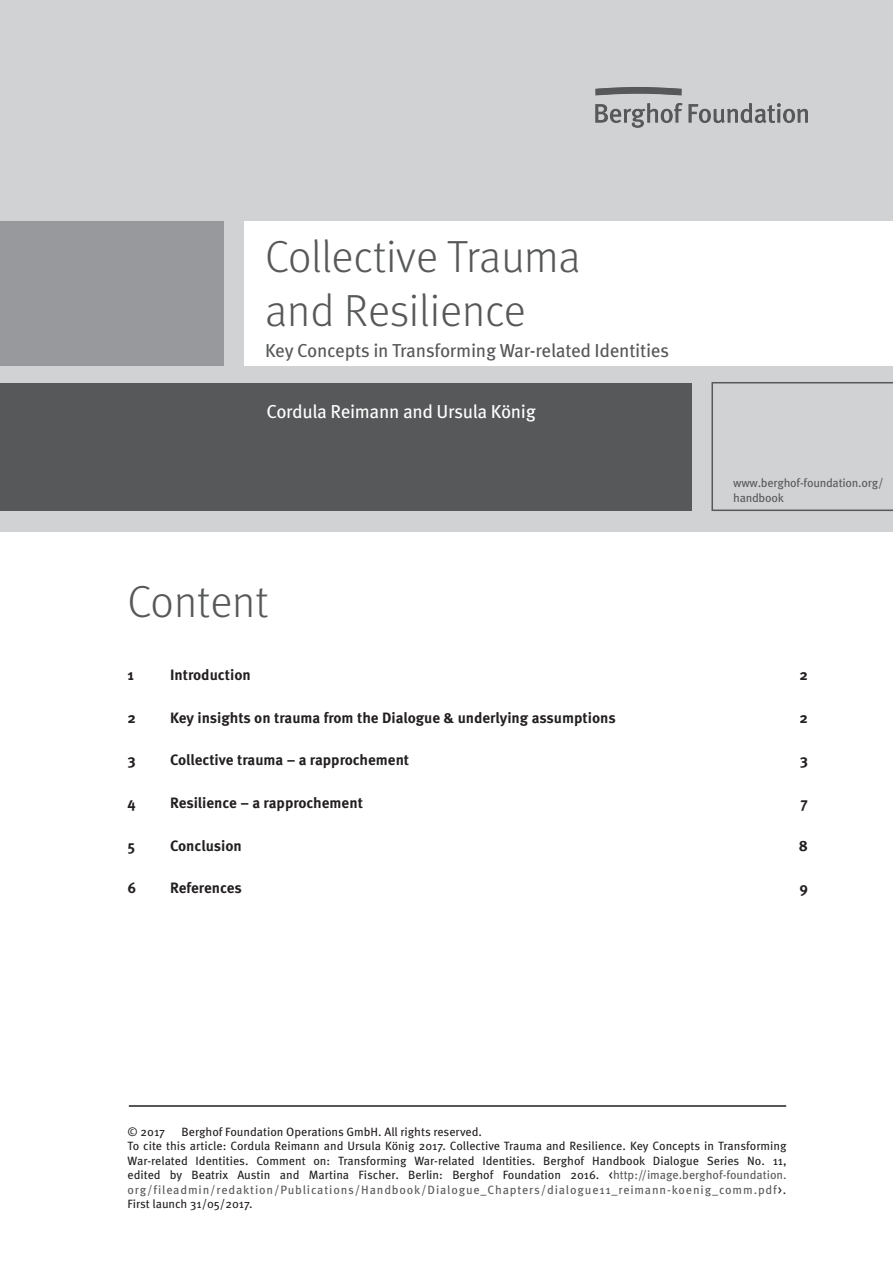
<style>
.page{position:relative;width:893px;height:1263px;background:#fff}
.page>*{position:absolute;margin:0;border:0;box-sizing:border-box;transform-origin:0 0}
.t1{font:300 45px/54px "Meta Pro";color:#57585a}
.t2{font:18.75px "Meta Pro";letter-spacing:-.015em;color:#57585a}
.t3{font:18.75px "Meta Pro";letter-spacing:-.015em;color:#fff}
.t4{font:700 15px "Meta OT";color:#231f20}
.t5{font:12px/14.4px "Meta Pro";color:#231f20}
.t6{font:12px/14.4px "Meta Pro";letter-spacing:-.015em;color:#57585a}
.s1{color:#57585a}
</style>
<div class="page">
<div style="left:0;top:0;width:893px;height:531px;background:#d1d2d4"></div>
<div style="left:0;top:383px;width:691px;height:127px;background:#57585a"></div>
<div style="left:244px;top:221px;width:649px;height:145px;background:#fff"></div>
<svg style="left:711px;top:382px;width:182px;height:129px"></svg>
<div style="left:0;top:221px;width:223px;height:145px;background:#97999c"></div>
<svg style="left:595px;top:103px;width:213px;height:25px"></svg>
<svg style="left:595px;top:87px;width:87px;height:8px"></svg>
<img style="left:128px;top:1106px;width:659px;height:1px">
<h1 class="t1" style="left:265px;top:227px;width:317px">Collective Trauma and Resilience</h1>
<h2 class="t2" style="left:265px;top:336px;width:406px">Key Concepts in Transforming War-related Identities</h2>
<h2 class="t3" style="left:266px;top:397px;width:271px">Cordula Reimann and Ursula König</h2>
<h1 class="t1" style="left:128px;top:572px;width:142px">Content</h1>
<p class="t6" style="left:733px;top:475px;width:152px">www.berghof-foundation.org/ handbook</p>
<p class="t4" style="left:128px;top:666px;width:8px">1</p>
<p class="t4" style="left:170px;top:666px;width:82px">Introduction</p>
<p class="t4" style="left:799px;top:666px;width:10px">2</p>
<p class="t4" style="left:128px;top:708px;width:10px">2</p>
<p class="t4" style="left:170px;top:708px;width:447px">Key insights on trauma from the Dialogue &amp; underlying assumptions</p>
<p class="t4" style="left:799px;top:708px;width:10px">2</p>
<p class="t4" style="left:128px;top:751px;width:10px">3</p>
<p class="t4" style="left:170px;top:751px;width:241px">Collective trauma – a rapprochement</p>
<p class="t4" style="left:800px;top:751px;width:10px">3</p>
<p class="t4" style="left:128px;top:793px;width:10px">4</p>
<p class="t4" style="left:170px;top:793px;width:194px">Resilience – a rapprochement</p>
<p class="t4" style="left:800px;top:793px;width:9px">7</p>
<p class="t4" style="left:128px;top:836px;width:9px">5</p>
<p class="t4" style="left:170px;top:836px;width:73px">Conclusion</p>
<p class="t4" style="left:799px;top:836px;width:11px">8</p>
<p class="t4" style="left:128px;top:878px;width:10px">6</p>
<p class="t4" style="left:170px;top:878px;width:73px">References</p>
<p class="t4" style="left:799px;top:878px;width:10px">9</p>
<p class="t5" style="left:128px;top:1124px;width:661px;text-indent:54px">Berghof Foundation Operations GmbH. All rights reserved.<br>To cite this article: Cordula Reimann and Ursula König 2017. Collective Trauma and Resilience. Key Concepts in Transforming War-related Identities. Comment on: Transforming War-related Identities. Berghof Handbook Dialogue Series No. 11, edited by Beatrix Austin and Martina Fischer. Berlin: Berghof Foundation 2016. &lt;<span class="s1">http://image.berghof-foundation. org/fileadmin/redaktion/Publications/Handbook/Dialogue_Chapters/dialogue11_reimann-koenig_comm.pdf</span>&gt;.<br>First launch 31/05/2017.</p>
<p class="t5" style="left:128px;top:1124px;width:39px">© 2017</p>
</div>
